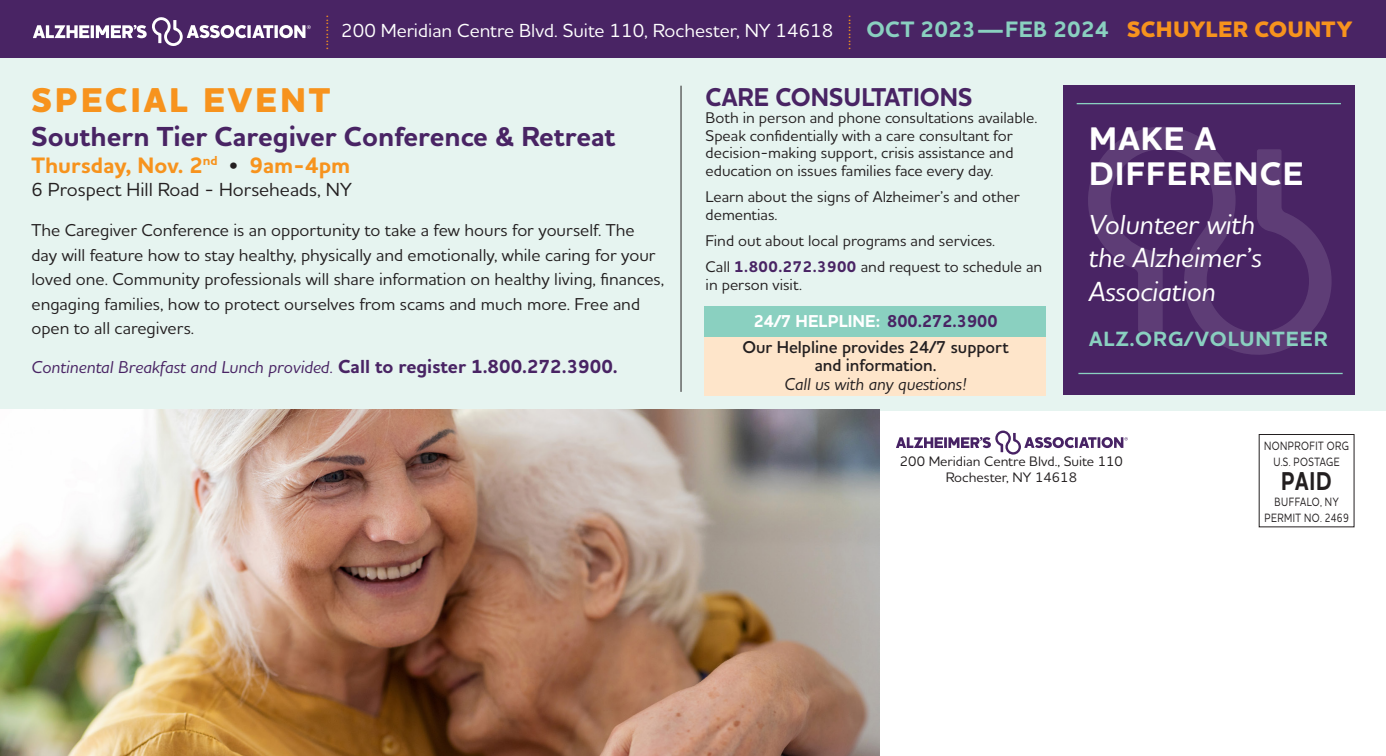
<style>
.page{position:relative;width:1386px;height:756px;background:#fff}
.page>*{position:absolute;margin:0;border:0;box-sizing:border-box;transform-origin:0 0}
.t1{font:800 35px "Houschka Alt Pro";letter-spacing:.08em;color:#f7931d}
.t2{font:700 33.25px/35px "Houschka Alt Pro";letter-spacing:.04em;color:#fff}
.t3{font:700 28px "Houschka Alt Pro";color:#492464}
.t4{font:italic 500 28px "Houschka Alt Pro";color:#fff}
.t5{font:700 26.25px "Houschka Alt Pro";color:#492464;scale:.94 1}
.t6{font:700 26.25px "Houschka Alt Pro";color:#231f20;scale:.8 1}
.t7{font:700 22.75px "Houschka Alt Pro";letter-spacing:.01em;color:#8ad0c0}
.t8{font:700 22.75px "Houschka Alt Pro";color:#f7931d}
.t9{font:700 21px "Houschka Alt Pro";letter-spacing:.05em;color:#8ad0c0}
.t10{font:500 19.25px "Houschka Alt Pro";color:#fff}
.t11{font:500 19.25px "Houschka Alt Pro";color:#231f20}
.t12{font:500 17.5px/24.5px "Houschka Alt Pro";color:#231f20}
.t13{font:italic 500 17.5px "Houschka Alt Pro";color:#492464}
.t14{font:600 17.5px "Houschka Alt Pro";color:#231f20}
.t15{font:700 17.5px "Houschka Alt Pro";color:#fff}
.t16{font:italic 500 17.5px "Houschka Alt Pro";color:#231f20}
.t17{font:500 15.75px/17.5px "Houschka Alt Pro";color:#231f20}
.t18{font:500 14px "Houschka Alt Pro";color:#231f20}
.t19{font:14px "Minion Pro";color:#f7931d}
.t20{font:500 12.25px/15.8px "Houschka Alt Pro";letter-spacing:.05em;color:#231f20;text-align:center;scale:.8 1}
.s1{font-weight:800;color:#f7931d}
.s2{font-weight:500;font-size:15.75px;color:#231f20}
.s3{font-weight:700;font-style:normal;font-size:19.25px}
.s4{font-weight:700;color:#492464}
.s5{color:#492464}
</style>
<div class="page">
<div style="left:0;top:0;width:1386px;height:61px;background:#492464"></div>
<svg style="left:33px;top:17px;width:213px;height:29px"></svg>
<svg style="left:247px;top:25px;width:4px;height:13px"></svg>
<svg style="left:252px;top:25px;width:59px;height:13px"></svg>
<div style="left:0;top:58px;width:1386px;height:353px;background:#e6f4f0"></div>
<svg style="left:896px;top:431px;width:232px;height:24px"></svg>
<div style="left:1063px;top:86px;width:291px;height:309px;background:#492464"></div>
<hr style="left:1077px;top:103px;width:264px;height:1px;background:#8ad0c0">
<hr style="left:1078px;top:373px;width:265px;height:1px;background:#8ad0c0">
<svg style="left:1088px;top:127px;width:244px;height:228px"></svg>
<div style="left:704px;top:315px;width:341px;height:80px;background:#fee5ca"></div>
<div style="left:704px;top:306px;width:341px;height:30px;background:#8ad0c0"></div>
<hr style="left:681px;top:86px;width:1px;height:306px;background:#231f20">
<img style="left:0;top:410px;width:879px;height:346px">
<p class="t19" style="left:326px;top:3px;width:5px">.</p>
<p class="t19" style="left:326px;top:7px;width:5px">.</p>
<p class="t19" style="left:326px;top:10px;width:5px">.</p>
<p class="t19" style="left:326px;top:14px;width:5px">.</p>
<p class="t19" style="left:326px;top:17px;width:5px">.</p>
<p class="t19" style="left:326px;top:21px;width:5px">.</p>
<p class="t19" style="left:326px;top:24px;width:5px">.</p>
<p class="t19" style="left:326px;top:28px;width:5px">.</p>
<p class="t19" style="left:326px;top:31px;width:5px">.</p>
<p class="t19" style="left:326px;top:35px;width:5px">.</p>
<p class="t10" style="left:341px;top:18px;width:494px">200 Meridian Centre Blvd. Suite 110, Rochester, NY 14618</p>
<p class="t19" style="left:848px;top:3px;width:5px">.</p>
<p class="t19" style="left:848px;top:7px;width:5px">.</p>
<p class="t19" style="left:848px;top:10px;width:5px">.</p>
<p class="t19" style="left:848px;top:14px;width:5px">.</p>
<p class="t19" style="left:848px;top:17px;width:5px">.</p>
<p class="t19" style="left:848px;top:21px;width:5px">.</p>
<p class="t19" style="left:848px;top:24px;width:5px">.</p>
<p class="t19" style="left:848px;top:28px;width:5px">.</p>
<p class="t19" style="left:848px;top:31px;width:5px">.</p>
<p class="t19" style="left:848px;top:35px;width:5px">.</p>
<p class="t7" style="left:867px;top:15px;width:487px">OCT 2023—FEB 2024 <span class="s1">SCHUYLER COUNTY</span></p>
<p class="t1" style="left:32px;top:77px;width:300px">SPECIAL EVENT</p>
<p class="t3" style="left:32px;top:118px;width:585px">Southern Tier Caregiver Conference &amp; Retreat</p>
<p class="t8" style="left:32px;top:150px;width:320px">Thursday, Nov. 2<sup>nd</sup> <span class="s2">•</span> 9am-4pm</p>
<p class="t11" style="left:32px;top:177px;width:322px">6 Prospect Hill Road - Horseheads, NY</p>
<p class="t12" style="left:32px;top:217px;width:634px">The Caregiver Conference is an opportunity to take a few hours for yourself. The day will feature how to stay healthy, physically and emotionally, while caring for your loved one. Community professionals will share information on healthy living, finances,</p>
<p class="t12" style="left:32px;top:291px;width:610px">engaging families, how to protect ourselves from scams and much more. Free and open to all caregivers.</p>
<p class="t13" style="left:32px;top:356px;width:588px">Continental Breakfast and Lunch provided. <span class="s3">Call to register 1.800.272.3900.</span></p>
<p class="t5" style="left:706px;top:80px;width:285px">CARE CONSULTATIONS</p>
<p class="t17" style="left:706px;top:109px;width:333px">Both in person and phone consultations available.<br>Speak confidentially with a care consultant for decision-making support, crisis assistance and education on issues families face every day.</p>
<p class="t17" style="left:706px;top:188px;width:316px">Learn about the signs of Alzheimer’s and other dementias.</p>
<p class="t17" style="left:706px;top:231px;width:291px">Find out about local programs and services.</p>
<p class="t17" style="left:706px;top:258px;width:338px">Call <span class="s4">1.800.272.3900</span> and request to schedule an in person visit.</p>
<p class="t15" style="left:754px;top:310px;width:245px">24/7 HELPLINE: <span class="s5">800.272.3900</span></p>
<p class="t14" style="left:742px;top:336px;width:268px">Our Helpline provides 24/7 support</p>
<p class="t14" style="left:815px;top:354px;width:123px">and information.</p>
<p class="t16" style="left:785px;top:373px;width:184px">Call us with any questions!</p>
<p class="t2" style="left:1089px;top:122px;width:216px">MAKE A<br>DIFFERENCE</p>
<p class="t4" style="left:1089px;top:207px;width:168px">Volunteer with</p>
<p class="t4" style="left:1089px;top:240px;width:174px">the Alzheimer’s</p>
<p class="t4" style="left:1089px;top:273px;width:129px">Association</p>
<p class="t9" style="left:1089px;top:325px;width:240px">ALZ.ORG/VOLUNTEER</p>
<p class="t18" style="left:900px;top:452px;width:225px">200 Meridian Centre Blvd., Suite 110</p>
<p class="t18" style="left:946px;top:468px;width:133px">Rochester, NY 14618</p>
<p class="t20" style="left:1264px;top:438px;width:108px">NONPROFIT ORG</p>
<p class="t20" style="left:1273px;top:454px;width:85px">U.S. POSTAGE</p>
<p class="t6" style="left:1281px;top:464px;width:65px">PAID</p>
<p class="t20" style="left:1264px;top:494px;width:107px">BUFFALO, NY<br>PERMIT NO. 2469</p>
</div>
